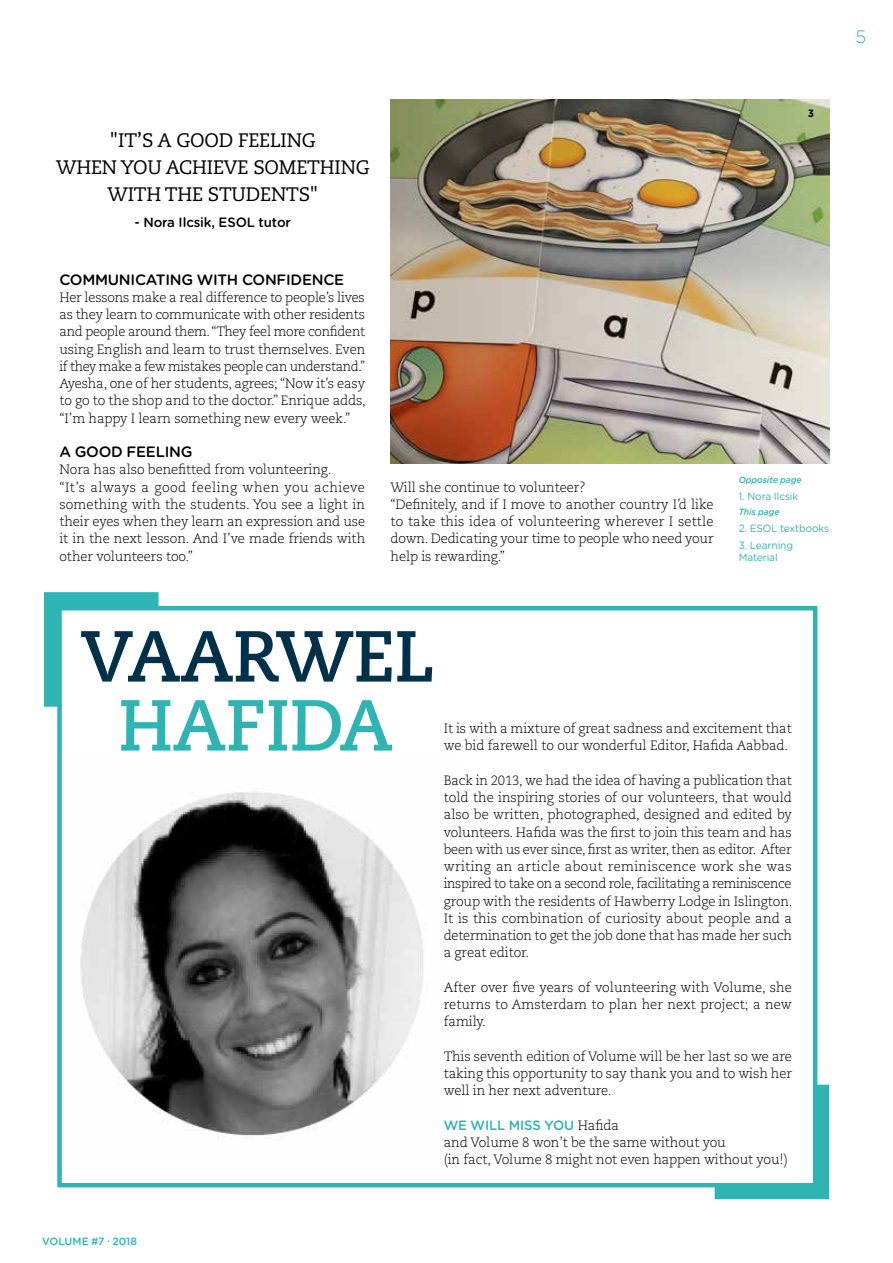
<style>
.page{position:relative;width:893px;height:1263px;background:#fff}
.page>*{position:absolute;margin:0;border:0;box-sizing:border-box;transform-origin:0 0}
.t1{font:19.5px/27px "Caecilia";letter-spacing:-.01em;color:#000;text-align:center;scale:.96 1}
.t2{font:300 18px "Gotham Rounded";color:#2db4b3}
.t3{font:500 15px "Gotham Rounded";letter-spacing:-.02em;color:#000}
.t4{font:300 13.5px/17.2px "Caecilia";letter-spacing:-.01em;color:#000;text-align:justify}
.t5{font:500 13.5px "Gotham Rounded";letter-spacing:-.01em;color:#000}
.t6{font:500 13.5px "Gotham Rounded";letter-spacing:-.01em;color:#2db4b3}
.t7{font:10.5px/12.6px "Gotham Rounded";letter-spacing:-.01em;color:#2db4b3;scale:.96 1}
.t8{font:500 10.5px "Gotham Rounded";letter-spacing:-.005em;color:#2db4b3}
.t9{font:700 10.5px "Gotham Rounded";color:#000;scale:.96 1}
.t10{font:italic 500 9px "Gotham Rounded";letter-spacing:-.01em;color:#2db4b3;scale:.96 1}
.s1{font-family:"Caecilia";font-weight:300;color:#000}
</style>
<div class="page">
<img style="left:80px;top:791px;width:344px;height:345px">
<img style="left:391px;top:100px;width:438px;height:363px">
<div style="left:57px;top:606px;width:760px;height:581px;border:4px solid #2db4b3"></div>
<svg style="left:715px;top:1085px;width:114px;height:114px"></svg>
<svg style="left:44px;top:592px;width:388px;height:158px"></svg>
<h1 class="t1" style="left:56px;top:127px;width:328px">"IT’S A GOOD FEELING<br>WHEN YOU ACHIEVE SOMETHING<br>WITH THE STUDENTS"</h1>
<p class="t5" style="left:134px;top:213px;width:158px">- Nora Ilcsik, ESOL tutor</p>
<p class="t3" style="left:59px;top:268px;width:286px">COMMUNICATING WITH CONFIDENCE</p>
<p class="t4" style="left:59px;top:289px;width:308px">Her lessons make a real difference to people’s lives as they learn to communicate with other residents and people around them. “They feel more confident using English and learn to trust themselves. Even if they make a few mistakes people can understand.” Ayesha, one of her students, agrees; “Now it’s easy to go to the shop and to the doctor.” Enrique adds, “I’m happy I learn something new every week.”</p>
<p class="t3" style="left:59px;top:441px;width:135px">A GOOD FEELING</p>
<p class="t4" style="left:59px;top:461px;width:307px;text-align:left">Nora has also benefitted from volunteering.<br>“It’s always a good feeling when you achieve something with the students. You see a light in their eyes when they learn an expression and use it in the next lesson. And I’ve made friends with other volunteers too.”</p>
<p class="t4" style="left:391px;top:479px;width:324px;text-align:left">Will she continue to volunteer?<br>“Definitely, and if I move to another country I’d like to take this idea of volunteering wherever I settle down. Dedicating your time to people who need your help is rewarding.”</p>
<p class="t9" style="left:808px;top:105px;width:8px">3</p>
<p class="t10" style="left:739px;top:473px;width:67px">Opposite page</p>
<p class="t7" style="left:739px;top:489px;width:64px">1. Nora Ilcsik</p>
<p class="t10" style="left:739px;top:505px;width:44px">This page</p>
<p class="t7" style="left:739px;top:521px;width:96px">2. ESOL textbooks</p>
<p class="t7" style="left:739px;top:538px;width:58px">3. Learning<br>Material</p>
<h2 class="t2" style="left:856px;top:25px;width:12px">5</h2>
<p class="t8" style="left:42px;top:1233px;width:96px">VOLUME #7 . 2018</p>
<p class="t4" style="left:444px;top:720px;width:350px">It is with a mixture of great sadness and excitement that we bid farewell to our wonderful Editor, Hafida Aabbad.</p>
<p class="t4" style="left:444px;top:772px;width:350px">Back in 2013, we had the idea of having a publication that told the inspiring stories of our volunteers, that would also be written, photographed, designed and edited by volunteers. Hafida was the first to join this team and has been with us ever since, first as writer, then as editor. After writing an article about reminiscence work she was inspired to take on a second role, facilitating a reminiscence group with the residents of Hawberry Lodge in Islington.<br>It is this combination of curiosity about people and a determination to get the job done that has made her such a great editor.</p>
<p class="t4" style="left:444px;top:979px;width:350px">After over five years of volunteering with Volume, she returns to Amsterdam to plan her next project; a new family.</p>
<p class="t4" style="left:444px;top:1048px;width:350px">This seventh edition of Volume will be her last so we are taking this opportunity to say thank you and to wish her well in her next adventure.</p>
<p class="t6" style="left:444px;top:1115px;width:177px">WE WILL MISS YOU <span class="s1">Hafida</span></p>
<p class="t4" style="left:444px;top:1134px;width:346px">and Volume 8 won’t be the same without you<br>(in fact, Volume 8 might not even happen without you!)</p>
</div>
